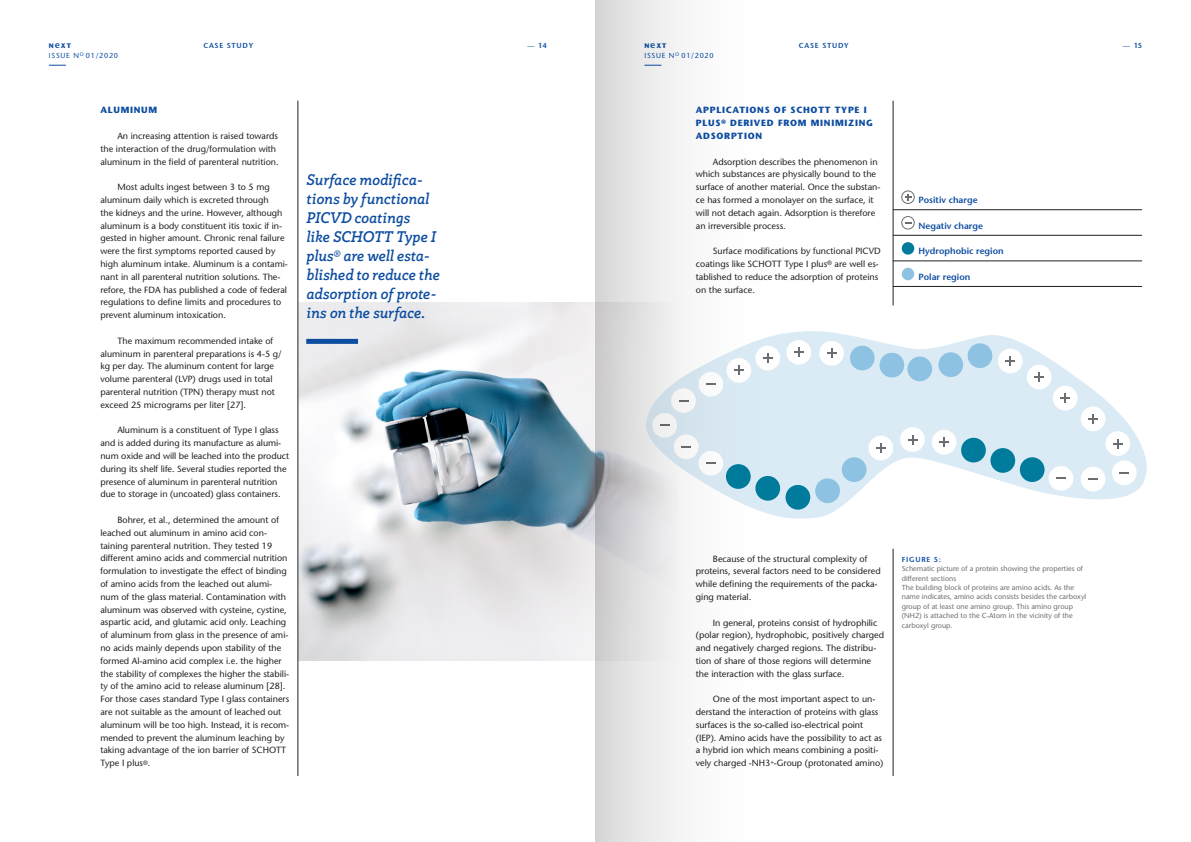
<style>
.page{position:relative;width:1191px;height:842px;background:#fff}
.page>*{position:absolute;margin:0;border:0;box-sizing:border-box;transform-origin:0 0}
.t1{font:italic 700 15px/19px "Rogliano";color:#0d4da1}
.t2{font:9px/12.8px "Stone Sans LT";color:#231f20}
.t3{font:700 9px/12.8px "Stone Sans LT";letter-spacing:.08em;color:#0d4da1}
.t4{font:600 9px "Stone Sans LT";color:#0d4da1}
.t5{font:7.2px/9.5px "Stone Sans LT";color:#6c6d70}
.t6{font:600 7.2px "Stone Sans LT";letter-spacing:.1em;color:#0d4da1}
.t7{font:7.2px "Stone Sans LT";letter-spacing:.1em;color:#0d4da1}
.t8{font:700 6.7px "Stone Sans LT";color:#0d4da1}
.s1{font-weight:600;font-size:9.5px}
.s2{font-weight:400}
</style>
<div class="page">
<svg style="left:49px;top:65px;width:17px;height:1px"></svg>
<img style="left:299px;top:302px;width:232px;height:358px">
<hr style="left:298px;top:101px;width:1px;height:675px;background:#231f20">
<hr style="left:893px;top:549px;width:1px;height:227px;background:#231f20">
<hr style="left:893px;top:101px;width:1px;height:204px;background:#231f20">
<hr style="left:893px;top:210px;width:249px;height:1px;background:#231f20">
<hr style="left:893px;top:235px;width:249px;height:1px;background:#231f20">
<hr style="left:893px;top:261px;width:249px;height:1px;background:#231f20">
<hr style="left:893px;top:286px;width:249px;height:1px;background:#231f20">
<div style="left:901px;top:268px;width:13px;height:12px;background:#8ec2e2;border-radius:50%"></div>
<div style="left:901px;top:242px;width:13px;height:13px;background:#007b9b;border-radius:50%"></div>
<div style="left:901px;top:191px;width:13px;height:13px;border:1px solid #6c6d70;border-radius:50%"></div>
<svg style="left:905px;top:194px;width:6px;height:6px"></svg>
<svg style="left:901px;top:217px;width:13px;height:12px"></svg>
<div style="left:901px;top:216px;width:13px;height:13px;border:1px solid #6c6d70;border-radius:50%"></div>
<svg style="left:531px;top:302px;width:64px;height:359px;fill:#eceaeb"></svg>
<svg style="left:764px;top:331px;width:383px;height:188px;fill:#dbebf5"></svg>
<div style="left:850px;top:346px;width:24px;height:24px;background:#8ec2e2;border-radius:50%"></div>
<div style="left:879px;top:353px;width:25px;height:24px;background:#8ec2e2;border-radius:50%"></div>
<div style="left:907px;top:357px;width:25px;height:24px;background:#8ec2e2;border-radius:50%"></div>
<div style="left:938px;top:352px;width:25px;height:25px;background:#8ec2e2;border-radius:50%"></div>
<div style="left:967px;top:343px;width:25px;height:25px;background:#8ec2e2;border-radius:50%"></div>
<div style="left:841px;top:457px;width:25px;height:25px;background:#8ec2e2;border-radius:50%"></div>
<div style="left:815px;top:478px;width:25px;height:25px;background:#8ec2e2;border-radius:50%"></div>
<div style="left:785px;top:485px;width:25px;height:25px;background:#007b9b;border-radius:50%"></div>
<div style="left:755px;top:476px;width:25px;height:25px;background:#007b9b;border-radius:50%"></div>
<div style="left:961px;top:438px;width:24px;height:24px;background:#007b9b;border-radius:50%"></div>
<div style="left:990px;top:448px;width:25px;height:25px;background:#007b9b;border-radius:50%"></div>
<div style="left:1019px;top:457px;width:25px;height:25px;background:#007b9b;border-radius:50%"></div>
<div style="left:998px;top:349px;width:24px;height:24px;background:#fff;border-radius:50%"></div>
<svg style="left:1005px;top:356px;width:10px;height:10px"></svg>
<div style="left:931px;top:430px;width:25px;height:25px;background:#fff;border-radius:50%"></div>
<svg style="left:939px;top:437px;width:10px;height:10px"></svg>
<div style="left:900px;top:427px;width:25px;height:25px;background:#fff;border-radius:50%"></div>
<svg style="left:908px;top:435px;width:9px;height:9px"></svg>
<div style="left:868px;top:436px;width:25px;height:24px;background:#fff;border-radius:50%"></div>
<svg style="left:876px;top:443px;width:9px;height:10px"></svg>
<div style="left:819px;top:341px;width:25px;height:25px;background:#fff;border-radius:50%"></div>
<svg style="left:827px;top:348px;width:9px;height:10px"></svg>
<div style="left:786px;top:340px;width:25px;height:25px;background:#fff;border-radius:50%"></div>
<svg style="left:794px;top:348px;width:9px;height:9px"></svg>
<div style="left:755px;top:346px;width:25px;height:24px;background:#fff;border-radius:50%"></div>
<svg style="left:764px;top:353px;width:8px;height:10px"></svg>
<div style="left:1026px;top:365px;width:25px;height:24px;background:#fff;border-radius:50%"></div>
<svg style="left:1034px;top:372px;width:10px;height:10px"></svg>
<div style="left:1080px;top:406px;width:25px;height:25px;background:#fff;border-radius:50%"></div>
<svg style="left:1088px;top:414px;width:9px;height:10px"></svg>
<div style="left:1105px;top:431px;width:25px;height:25px;background:#fff;border-radius:50%"></div>
<svg style="left:1113px;top:439px;width:9px;height:9px"></svg>
<div style="left:1112px;top:460px;width:24px;height:25px;background:#fff;border-radius:50%"></div>
<svg style="left:1119px;top:472px;width:10px;height:2px"></svg>
<div style="left:1080px;top:467px;width:25px;height:24px;background:#fff;border-radius:50%"></div>
<svg style="left:1088px;top:478px;width:9px;height:2px"></svg>
<div style="left:1048px;top:466px;width:25px;height:25px;background:#fff;border-radius:50%"></div>
<svg style="left:1056px;top:477px;width:9px;height:2px"></svg>
<div style="left:1052px;top:386px;width:25px;height:25px;background:#fff;border-radius:50%"></div>
<svg style="left:1060px;top:393px;width:10px;height:10px"></svg>
<div style="left:306px;top:339px;width:52px;height:5px;background:#0d4da1"></div>
<svg style="left:595px;top:0;width:169px;height:842px"></svg>
<p class="t8" style="left:49px;top:42px;width:24px">N<span class="s1">e</span>XT</p>
<p class="t6" style="left:203px;top:41px;width:51px">CASE STUDY</p>
<p class="t6" style="left:527px;top:41px;width:21px"><span class="s2">—</span> 14</p>
<p class="t6" style="left:799px;top:41px;width:51px">CASE STUDY</p>
<p class="t6" style="left:1123px;top:41px;width:21px"><span class="s2">—</span> 15</p>
<p class="t7" style="left:49px;top:51px;width:71px">ISSUE N<sup>O</sup> 01/2020</p>
<p class="t8" style="left:644px;top:42px;width:24px">N<span class="s1">e</span>XT</p>
<p class="t7" style="left:644px;top:51px;width:71px">ISSUE N<sup>O</sup> 01/2020</p>
<p class="t3" style="left:100px;top:104px;width:58px">ALUMINUM</p>
<p class="t2" style="left:100px;top:130px;width:180px;text-indent:17px">An increasing attention is raised towards the interaction of the drug/formulation with aluminum in the field of parenteral nutrition.</p>
<p class="t2" style="left:100px;top:181px;width:189px;text-indent:17px">Most adults ingest between 3 to 5 mg aluminum daily which is excreted through<br>the kidneys and the urine. However, although aluminum is a body constituent itis toxic if in&shy;gested in higher amount. Chronic renal failure were the first symptoms reported caused by high aluminum intake. Aluminum is a contami&shy;nant in all parenteral nutrition solutions. The&shy;refore, the FDA has published a code of federal regulations to define limits and procedures to prevent aluminum intoxication.</p>
<p class="t2" style="left:100px;top:334px;width:183px;text-indent:17px">The maximum recommended intake of aluminum in parenteral preparations is 4-5 g/ kg per day. The aluminum content for large volume parenteral (LVP) drugs used in total parenteral nutrition (TPN) therapy must not exceed 25 micrograms per liter [27].</p>
<p class="t2" style="left:100px;top:424px;width:190px;text-indent:17px">Aluminum is a constituent of Type I glass and is added during its manufacture as alumi&shy;num oxide and will be leached into the product during its shelf life. Several studies reported the presence of aluminum in parenteral nutrition due to storage in (uncoated) glass containers.</p>
<p class="t2" style="left:100px;top:513px;width:190px;text-indent:17px">Bohrer, et al., determined the amount of leached out aluminum in amino acid con&shy;taining parenteral nutrition. They tested 19 different amino acids and commercial nutrition formulation to investigate the effect of binding of amino acids from the leached out alumi&shy;num of the glass material. Contamination with aluminum was observed with cysteine, cystine, aspartic acid, and glutamic acid only. Leaching of aluminum from glass in the presence of ami&shy;no acids mainly depends upon stability of the formed Al-amino acid complex i.e. the higher the stability of complexes the higher the stabili&shy;ty of the amino acid to release aluminum [28].<br>For those cases standard Type I glass containers are not suitable as the amount of leached out aluminum will be too high. Instead, it is recom&shy;mended to prevent the aluminum leaching by taking advantage of the ion barrier of SCHOTT Type I plus<sup>®</sup>.</p>
<h1 class="t1" style="left:306px;top:170px;width:135px">Surface modifica&shy;tions by functional<br>PICVD coatings<br>like SCHOTT Type I plus<sup>®</sup> are well esta&shy;blished to reduce the adsorption of prote&shy;ins on the surface.</h1>
<p class="t3" style="left:696px;top:104px;width:179px">APPLICATIONS OF SCHOTT TYPE I<br>PLUS<sup>®</sup> DERIVED FROM MINIMIZING<br>ADSORPTION</p>
<p class="t2" style="left:696px;top:155px;width:186px;text-indent:17px">Adsorption describes the phenomenon in which substances are physically bound to the surface of another material. Once the substan&shy;ce has formed a monolayer on the surface, it will not detach again. Adsorption is therefore an irreversible process.</p>
<p class="t2" style="left:696px;top:245px;width:186px;text-indent:17px">Surface modifications by functional PICVD coatings like SCHOTT Type I plus<sup>®</sup> are well es&shy;tablished to reduce the adsorption of proteins on the surface.</p>
<p class="t4" style="left:918px;top:194px;width:61px">Positiv charge</p>
<p class="t4" style="left:918px;top:220px;width:66px">Negativ charge</p>
<p class="t4" style="left:918px;top:246px;width:87px">Hydrophobic region</p>
<p class="t4" style="left:918px;top:271px;width:53px">Polar region</p>
<p class="t2" style="left:696px;top:552px;width:186px;text-indent:17px">Because of the structural complexity of proteins, several factors need to be considered while defining the requirements of the packa&shy;ging material.</p>
<p class="t2" style="left:696px;top:616px;width:190px;text-indent:17px">In general, proteins consist of hydrophilic (polar region), hydrophobic, positively charged and negatively charged regions. The distribu&shy;tion of share of those regions will determine the interaction with the glass surface.</p>
<p class="t2" style="left:696px;top:693px;width:189px;text-indent:17px">One of the most important aspect to un&shy;derstand the interaction of proteins with glass surfaces is the so-called iso-electrical point (IEP). Amino acids have the possibility to act as a hybrid ion which means combining a positi&shy;vely charged -NH3<sup>+</sup>-Group (protonated amino)</p>
<p class="t6" style="left:901px;top:555px;width:41px">FIGURE 5:</p>
<p class="t5" style="left:901px;top:564px;width:186px">Schematic picture of a protein showing the properties of different sections<br>The building block of proteins are amino acids. As the name indicates, amino acids consists besides the carboxyl group of at least one amino group. This amino group (NH2) is attached to the C-Atom in the vicinity of the carboxyl group.</p>
</div>
